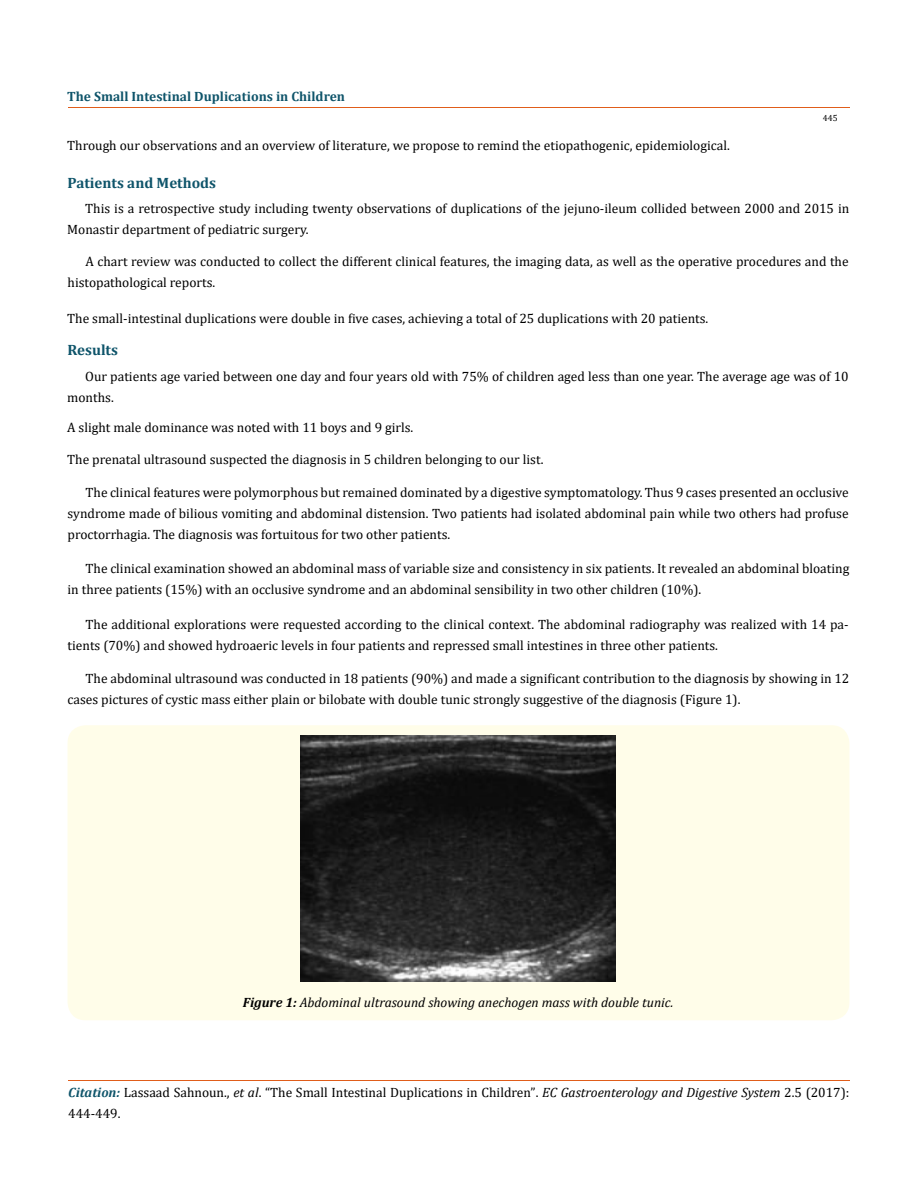
<style>
.page{position:relative;width:917px;height:1190px;background:#fff}
.page>*{position:absolute;margin:0;border:0;box-sizing:border-box;transform-origin:0 0}
.t1{font:700 15px "Cambria";color:#0e546a}
.t2{font:13.5px/21px "Cambria";color:#000}
.t3{font:italic 13.5px "Cambria";color:#000}
.t4{font:700 13.5px "Cambria";color:#0e546a}
.t5{font:9px "Cambria";color:#000}
.s1{font-weight:700}
.s2{font-weight:700;font-style:italic;color:#0e546a}
.s3{font-style:italic}
.s4{font-size:13.35px}
</style>
<div class="page">
<hr style="left:68px;top:108px;width:781px;height:1px;background:#e05d1a">
<hr style="left:68px;top:1080px;width:781px;height:1px;background:#e05d1a">
<div style="left:68px;top:725px;width:781px;height:295px;background:#fffde9;border-radius:18px"></div>
<img style="left:300px;top:735px;width:315px;height:246px">
<p class="t4" style="left:67px;top:86px;width:279px">The Small Intestinal Duplications in Children</p>
<p class="t5" style="left:822px;top:113px;width:16px">445</p>
<p class="t2" style="left:67px;top:134px;width:664px">Through our observations and an overview of literature, we propose to remind the etiopathogenic, epidemiological.</p>
<p class="t1" style="left:68px;top:172px;width:150px">Patients and Methods</p>
<p class="t2" style="left:67px;top:198px;width:783px;text-indent:18px">This is a retrospective study including twenty observations of duplications of the jejuno-ileum collided between 2000 and 2015 in<br>Monastir department of pediatric surgery.</p>
<p class="t2" style="left:68px;top:251px;width:782px;text-indent:18px">A chart review was conducted to collect the different clinical features, the imaging data, as well as the operative procedures and the histopathological reports.</p>
<p class="t2" style="left:67px;top:308px;width:642px">The small-intestinal duplications were double in five cases, achieving a total of 25 duplications with 20 patients.</p>
<p class="t1" style="left:68px;top:339px;width:52px">Results</p>
<p class="t2" style="left:67px;top:366px;width:783px;text-indent:18px">Our patients age varied between one day and four years old with 75% of children aged less than one year. The average age was of 10 months.</p>
<p class="t2" style="left:67px;top:417px;width:347px">A slight male dominance was noted with 11 boys and 9 girls.</p>
<p class="t2" style="left:67px;top:449px;width:478px">The prenatal ultrasound suspected the diagnosis in 5 children belonging to our list.</p>
<p class="t2" style="left:68px;top:481px;width:782px;text-align:justify;text-indent:18px">The clinical features were polymorphous but remained dominated by a digestive symptomatology. Thus 9 cases presented an occlusive syndrome made of bilious vomiting and abdominal distension. Two patients had isolated abdominal pain while two others had profuse proctorrhagia. The diagnosis was fortuitous for two other patients.</p>
<p class="t2" style="left:68px;top:557px;width:783px;text-indent:18px">The clinical examination showed an abdominal mass of variable size and consistency in six patients. It revealed an abdominal bloating in three patients (15%) with an occlusive syndrome and an abdominal sensibility in two other children (10%).</p>
<p class="t2" style="left:68px;top:614px;width:782px;text-indent:18px">The additional explorations were requested according to the clinical context. The abdominal radiography was realized with 14 pa&shy;tients (70%) and showed hydroaeric levels in four patients and repressed small intestines in three other patients.</p>
<p class="t2" style="left:68px;top:667px;width:783px;text-indent:18px">The abdominal ultrasound was conducted in 18 patients (90%) and made a significant contribution to the diagnosis by showing in 12 cases pictures of cystic mass either plain or bilobate with double tunic strongly suggestive of the diagnosis (Figure 1).</p>
<p class="t3" style="left:243px;top:993px;width:432px"><span class="s1">Figure 1:</span> Abdominal ultrasound showing anechogen mass with double tunic.</p>
<p class="t2" style="left:68px;top:1081px;width:782px"><span class="s2">Citation:</span> Lassaad Sahnoun., <span class="s3">et al</span>. “The Small Intestinal Duplications in Children”<span class="s4">.</span> <span class="s3">EC Gastroenterology and Digestive System</span> <span class="s4">2</span>.5 (2017):<br>444-449.</p>
</div>
